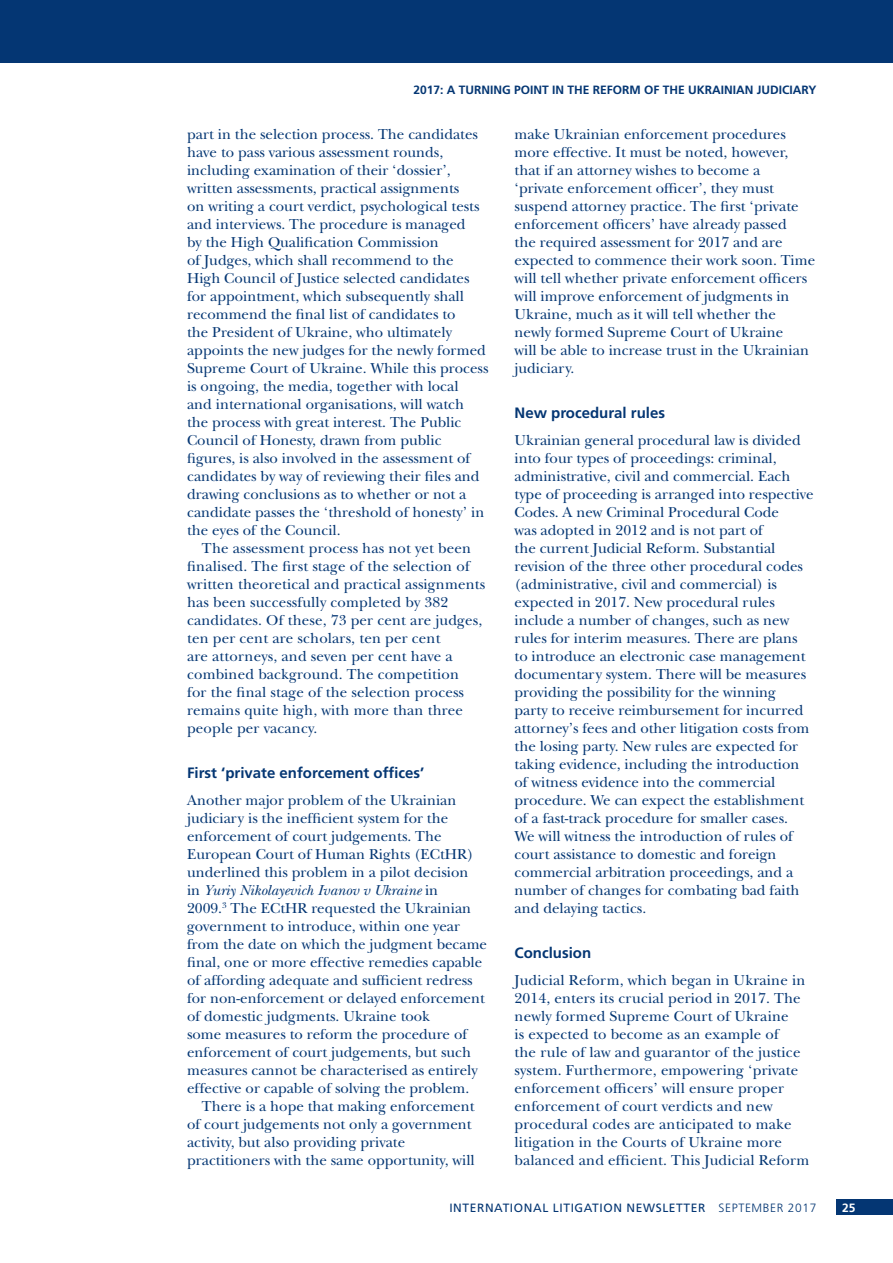
<style>
.page{position:relative;width:893px;height:1263px;background:#fff}
.page>*{position:absolute;margin:0;border:0;box-sizing:border-box;transform-origin:0 0}
.t1{font:15px/18px "New Baskerville";color:#043673}
.t2{font:700 15px "Frutiger";color:#043673}
.t3{font:700 12px "Frutiger";color:#043673}
.t4{font:12px "Frutiger";letter-spacing:.05em;color:#043673}
.t5{font:700 12px "Frutiger";color:#fff}
.s1{font-style:italic}
.s2{font-weight:300}
</style>
<div class="page">
<div style="left:0;top:0;width:893px;height:63px;background:#043673"></div>
<div style="left:836px;top:1199px;width:57px;height:16px;background:#043673"></div>
<p class="t3" style="left:413px;top:83px;width:404px">2017: A TURNING POINT IN THE REFORM OF THE UKRAINIAN JUDICIARY</p>
<p class="t1" style="left:187px;top:125px;width:303px">part in the selection process. The candidates have to pass various assessment rounds, including examination of their ‘dossier’, written assessments, practical assignments<br>on writing a court verdict, psychological tests and interviews. The procedure is managed<br>by the High Qualification Commission<br>of Judges, which shall recommend to the High Council of Justice selected candidates for appointment, which subsequently shall recommend the final list of candidates to<br>the President of Ukraine, who ultimately appoints the new judges for the newly formed Supreme Court of Ukraine. While this process is ongoing, the media, together with local<br>and international organisations, will watch the process with great interest. The Public Council of Honesty, drawn from public figures, is also involved in the assessment of candidates by way of reviewing their files and drawing conclusions as to whether or not a candidate passes the ‘threshold of honesty’ in the eyes of the Council.</p>
<p class="t1" style="left:187px;top:539px;width:300px;text-indent:15px">The assessment process has not yet been finalised. The first stage of the selection of written theoretical and practical assignments has been successfully completed by 382 candidates. Of these, 73 per cent are judges, ten per cent are scholars, ten per cent<br>are attorneys, and seven per cent have a combined background. The competition<br>for the final stage of the selection process remains quite high, with more than three people per vacancy.</p>
<p class="t2" style="left:187px;top:764px;width:239px">First ‘private enforcement offices’</p>
<p class="t1" style="left:187px;top:791px;width:301px">Another major problem of the Ukrainian judiciary is the inefficient system for the enforcement of court judgements. The European Court of Human Rights (ECtHR) underlined this problem in a pilot decision<br>in <span class="s1">Yuriy Nikolayevich Ivanov v Ukraine</span> in<br>2009.<sup>3</sup> The ECtHR requested the Ukrainian government to introduce, within one year from the date on which the judgment became final, one or more effective remedies capable of affording adequate and sufficient redress for non-enforcement or delayed enforcement of domestic judgments. Ukraine took<br>some measures to reform the procedure of enforcement of court judgements, but such measures cannot be characterised as entirely effective or capable of solving the problem.</p>
<p class="t1" style="left:187px;top:1097px;width:289px;text-indent:15px">There is a hope that making enforcement of court judgements not only a government activity, but also providing private practitioners with the same opportunity, will</p>
<p class="t1" style="left:514px;top:125px;width:302px">make Ukrainian enforcement procedures more effective. It must be noted, however, that if an attorney wishes to become a<br>‘private enforcement officer’, they must suspend attorney practice. The first ‘private enforcement officers’ have already passed<br>the required assessment for 2017 and are expected to commence their work soon. Time will tell whether private enforcement officers will improve enforcement of judgments in Ukraine, much as it will tell whether the newly formed Supreme Court of Ukraine<br>will be able to increase trust in the Ukrainian judiciary.</p>
<p class="t2" style="left:514px;top:404px;width:152px">New procedural rules</p>
<p class="t1" style="left:514px;top:431px;width:301px">Ukrainian general procedural law is divided into four types of proceedings: criminal, administrative, civil and commercial. Each type of proceeding is arranged into respective Codes. A new Criminal Procedural Code<br>was adopted in 2012 and is not part of<br>the current Judicial Reform. Substantial revision of the three other procedural codes (administrative, civil and commercial) is expected in 2017. New procedural rules include a number of changes, such as new rules for interim measures. There are plans to introduce an electronic case management documentary system. There will be measures providing the possibility for the winning<br>party to receive reimbursement for incurred attorney’s fees and other litigation costs from the losing party. New rules are expected for taking evidence, including the introduction of witness evidence into the commercial procedure. We can expect the establishment of a fast-track procedure for smaller cases.<br>We will witness the introduction of rules of court assistance to domestic and foreign commercial arbitration proceedings, and a number of changes for combating bad faith and delaying tactics.</p>
<p class="t2" style="left:514px;top:944px;width:78px">Conclusion</p>
<p class="t1" style="left:514px;top:971px;width:296px">Judicial Reform, which began in Ukraine in 2014, enters its crucial period in 2017. The newly formed Supreme Court of Ukraine<br>is expected to become as an example of<br>the rule of law and guarantor of the justice system. Furthermore, empowering ‘private enforcement officers’ will ensure proper enforcement of court verdicts and new procedural codes are anticipated to make litigation in the Courts of Ukraine more balanced and efficient. This Judicial Reform</p>
<p class="t4" style="left:449px;top:1200px;width:369px">INTERNATIONAL LITIGATION NEWSLETTER <span class="s2">SEPTEMBER 2017</span></p>
<p class="t5" style="left:842px;top:1200px;width:15px">25</p>
</div>
